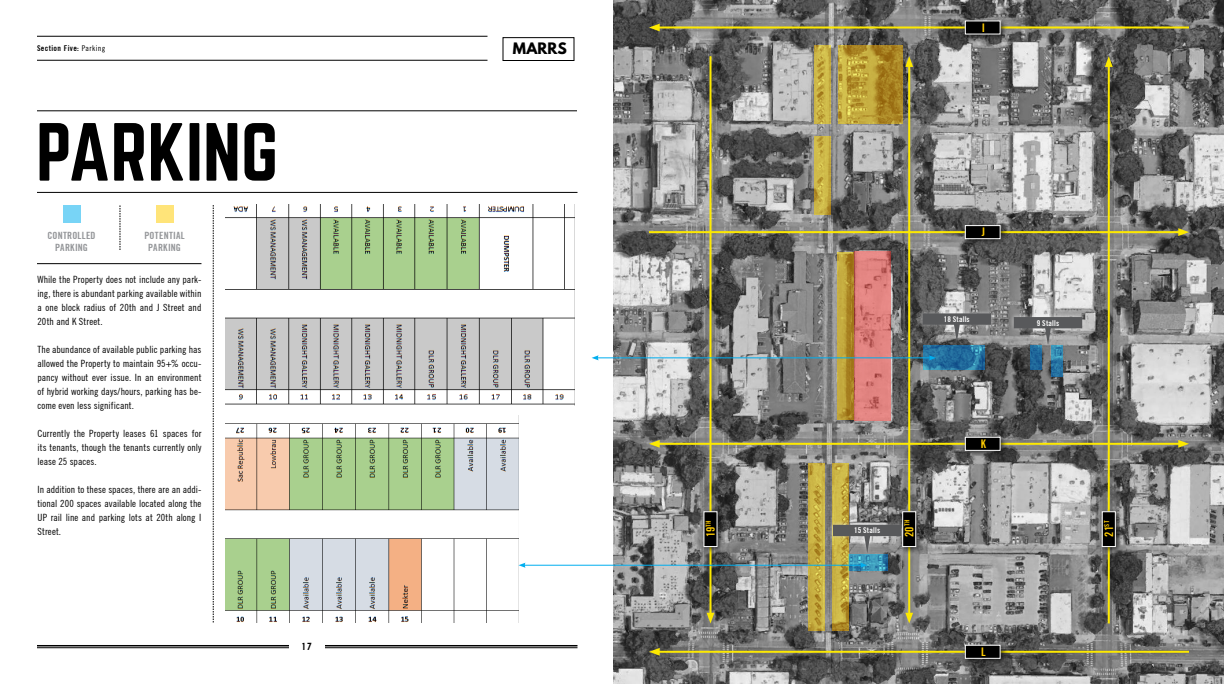
<style>
.page{position:relative;width:1224px;height:684px;background:#fff}
.page>*{position:absolute;margin:0;border:0;box-sizing:border-box;transform-origin:0 0}
.t1{font:72px "Norwester";color:#000}
.t2{font:700 14px "League Spartan";letter-spacing:.005em;color:#000}
.t3{font:700 condensed 11.8px "Trade Gothic No.20";color:#ffcd03}
.t4{font:condensed 10px/14px "Trade Gothic No.18";letter-spacing:.005em;color:#000;text-align:justify}
.t5{font:700 condensed 10px/12px "Trade Gothic No.20";letter-spacing:.025em;color:#939598;text-align:center}
.t6{font:9px "Norwester";color:#000}
.t7{font:700 condensed 8px "Trade Gothic No.20";letter-spacing:.025em;color:#fff}
.t8{font:700 condensed 8px "Trade Gothic No.20";letter-spacing:.05em;color:#000}
.s1{font-family:"Trade Gothic No.18";font-weight:400}
</style>
<div class="page">
<hr style="left:37px;top:645px;width:252px;height:1px;background:#000">
<hr style="left:37px;top:647px;width:252px;height:1px;background:#000">
<hr style="left:325px;top:645px;width:253px;height:1px;background:#000">
<hr style="left:325px;top:647px;width:253px;height:1px;background:#000">
<hr style="left:37px;top:60px;width:451px;height:1px;background:#000">
<hr style="left:37px;top:36px;width:451px;height:1px;background:#000">
<hr style="left:37px;top:111px;width:540px;height:1px;background:#000">
<hr style="left:37px;top:192px;width:541px;height:1px;background:#000">
<svg style="left:213px;top:205px;width:1px;height:417px"></svg>
<div style="left:63px;top:205px;width:17px;height:17px;background:#78d4f6"></div>
<svg style="left:120px;top:205px;width:1px;height:45px"></svg>
<hr style="left:37px;top:263px;width:164px;height:1px;background:#000">
<div style="left:156px;top:205px;width:17px;height:18px;background:#ffe479"></div>
<div style="left:502px;top:37px;width:72px;height:24px;border:1px solid #000"></div>
<img style="left:226px;top:415px;width:293px;height:207px">
<img style="left:226px;top:204px;width:348px;height:201px">
<img style="left:613px;top:0;width:611px;height:684px">
<hr style="left:656px;top:26px;width:533px;height:2px;background:#fde900">
<svg style="left:649px;top:24px;width:11px;height:7px"></svg>
<hr style="left:656px;top:443px;width:526px;height:2px;background:#fde900">
<svg style="left:649px;top:440px;width:11px;height:8px"></svg>
<svg style="left:1178px;top:440px;width:11px;height:8px"></svg>
<hr style="left:649px;top:231px;width:533px;height:2px;background:#fde900">
<svg style="left:1178px;top:228px;width:11px;height:8px"></svg>
<hr style="left:710px;top:56px;width:2px;height:561px;background:#fde900">
<svg style="left:707px;top:613px;width:7px;height:10px"></svg>
<hr style="left:656px;top:651px;width:533px;height:2px;background:#fde900">
<svg style="left:649px;top:648px;width:11px;height:8px"></svg>
<hr style="left:908px;top:63px;width:2px;height:554px;background:#fde900">
<svg style="left:905px;top:613px;width:8px;height:10px"></svg>
<svg style="left:905px;top:56px;width:8px;height:11px"></svg>
<hr style="left:1108px;top:63px;width:2px;height:560px;background:#fde900">
<svg style="left:1105px;top:56px;width:8px;height:11px"></svg>
<svg style="left:854px;top:251px;width:37px;height:169px;background:#dc7e7c"></svg>
<svg style="left:837px;top:252px;width:16px;height:167px;background:#b69831"></svg>
<svg style="left:923px;top:346px;width:62px;height:24px"></svg>
<svg style="left:838px;top:45px;width:64px;height:78px;background:#b69730"></svg>
<svg style="left:814px;top:45px;width:16px;height:78px"></svg>
<svg style="left:814px;top:137px;width:16px;height:78px"></svg>
<svg style="left:848px;top:557px;width:40px;height:14px"></svg>
<div style="left:962px;top:222px;width:46px;height:25px;background:#000;opacity:.65"></div>
<div style="left:965px;top:225px;width:36px;height:14px;background:#000;border:1px solid #fff"></div>
<div style="left:962px;top:434px;width:46px;height:24px;background:#000;opacity:.65"></div>
<div style="left:965px;top:437px;width:36px;height:14px;background:#000;border:1px solid #fff"></div>
<div style="left:962px;top:17px;width:46px;height:25px;background:#000;opacity:.65"></div>
<div style="left:965px;top:21px;width:36px;height:13px;background:#000"></div>
<div style="left:962px;top:641px;width:46px;height:25px;background:#000;opacity:.65"></div>
<div style="left:965px;top:645px;width:36px;height:14px;background:#000;border:1px solid #fff"></div>
<div style="left:700px;top:508px;width:25px;height:46px;background:#000;opacity:.65"></div>
<div style="left:704px;top:511px;width:13px;height:36px;background:#000"></div>
<div style="left:899px;top:508px;width:25px;height:46px;background:#000;opacity:.65"></div>
<div style="left:902px;top:511px;width:14px;height:36px;background:#000;border:1px solid #fff"></div>
<div style="left:1099px;top:508px;width:24px;height:46px;background:#000;opacity:.65"></div>
<div style="left:1102px;top:511px;width:14px;height:36px;background:#000;border:1px solid #fff"></div>
<svg style="left:1052px;top:349px;width:11px;height:28px"></svg>
<svg style="left:1031px;top:349px;width:11px;height:21px"></svg>
<svg style="left:809px;top:463px;width:16px;height:168px;background:#c5ad40"></svg>
<svg style="left:832px;top:463px;width:16px;height:168px;background:#c4ac40"></svg>
<div style="left:918px;top:309px;width:78px;height:36px;background:#fff;opacity:.5"></div>
<svg style="left:923px;top:313px;width:68px;height:29px;background:#727273"></svg>
<div style="left:1009px;top:313px;width:78px;height:36px;background:#fff;opacity:.5"></div>
<svg style="left:1014px;top:317px;width:68px;height:29px;background:#7f8081"></svg>
<div style="left:829px;top:520px;width:77px;height:37px;background:#fff;opacity:.5"></div>
<svg style="left:833px;top:525px;width:68px;height:28px;background:#878476"></svg>
<hr style="left:597px;top:357px;width:334px;height:1px;background:#00aeef">
<svg style="left:929px;top:355px;width:7px;height:5px"></svg>
<svg style="left:592px;top:355px;width:7px;height:5px"></svg>
<hr style="left:524px;top:565px;width:338px;height:1px;background:#00aeef">
<svg style="left:860px;top:563px;width:7px;height:5px"></svg>
<svg style="left:519px;top:563px;width:7px;height:5px"></svg>
<p class="t8" style="left:37px;top:44px;width:70px">Section Five: <span class="s1">Parking</span></p>
<h1 class="t1" style="left:36px;top:118px;width:244px">PARKING</h1>
<p class="t5" style="left:48px;top:229px;width:50px">CONTROLLED<br>PARKING</p>
<p class="t5" style="left:144px;top:229px;width:42px">POTENTIAL<br>PARKING</p>
<p class="t4" style="left:37px;top:272px;width:166px">While the Property does not include any park&shy;ing, there is abundant parking available within a one block radius of 20th and J Street and 20th and K Street.</p>
<p class="t4" style="left:37px;top:342px;width:166px">The abundance of available public parking has allowed the Property to maintain 95+% occu&shy;pancy without ever issue. In an environment of hybrid working days/hours, parking has be&shy;come even less significant.</p>
<p class="t4" style="left:37px;top:426px;width:166px">Currently the Property leases 61 spaces for its tenants, though the tenants currently only lease 25 spaces.</p>
<p class="t4" style="left:37px;top:482px;width:166px">In addition to these spaces, there are an addi&shy;tional 200 spaces available located along the UP rail line and parking lots at 20th along I Street.</p>
<p class="t6" style="left:302px;top:642px;width:11px">17</p>
<h2 class="t2" style="left:513px;top:38px;width:56px">MARRS</h2>
<p class="t3" style="left:982px;top:20px;width:5px">I</p>
<p class="t3" style="left:982px;top:225px;width:5px">J</p>
<p class="t7" style="left:944px;top:314px;width:27px">18 Stalls</p>
<p class="t3" style="left:981px;top:437px;width:7px">K</p>
<p class="t7" style="left:1037px;top:318px;width:24px">9 Stalls</p>
<p class="t3" style="left:703px;top:537px;width:18px;rotate:-90deg">19<sup>TH</sup></p>
<p class="t3" style="left:902px;top:537px;width:19px;rotate:-90deg">20<sup>TH</sup></p>
<p class="t3" style="left:1102px;top:537px;width:18px;rotate:-90deg">21<sup>ST</sup></p>
<p class="t7" style="left:854px;top:526px;width:27px">15 Stalls</p>
<p class="t3" style="left:981px;top:645px;width:6px">L</p>
</div>
